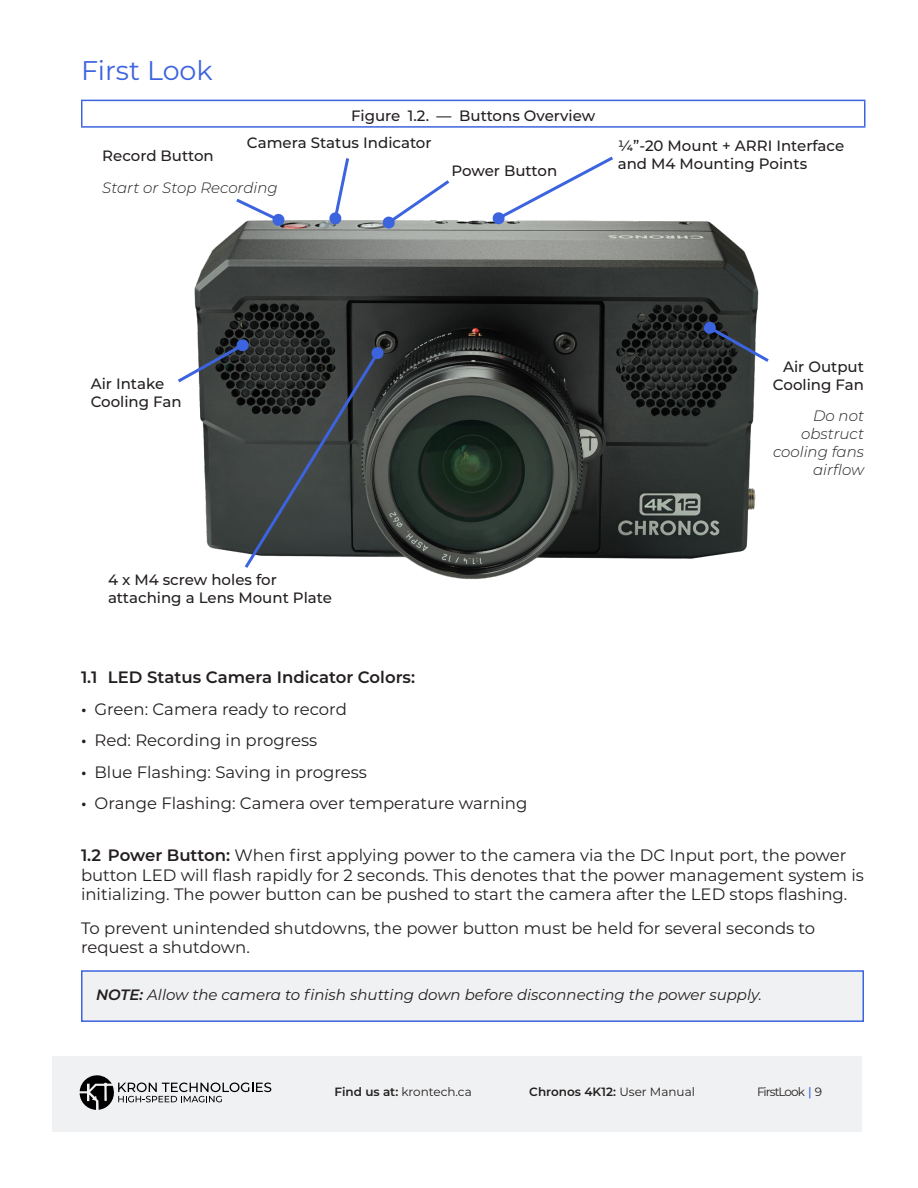
<style>
.page{position:relative;width:918px;height:1188px;background:#fff}
.page>*{position:absolute;margin:0;border:0;box-sizing:border-box;transform-origin:0 0}
.Subheadings{font:27px "Montserrat";color:#3c64df}
.Body_Text{font:16.5px/19.8px "Montserrat";color:#231f20}
.Body_Text-2{font:600 16.5px "Montserrat";color:#231f20}
.t1{font:500 15px/18px "Montserrat";color:#231f20}
.Note{font:italic 15px "Montserrat";color:#231f20}
.t2{font:italic 300 15px/18px "Montserrat";color:#231f20}
.t3{font:600 12px "Montserrat";color:#231f20}
.t4{font:12px "Montserrat";letter-spacing:-.02em;color:#231f20}
.t5{font:12px "Montserrat";letter-spacing:-.075em;color:#231f20}
.s1{font-weight:500;font-style:normal}
.s2{font-weight:600}
.s3{font-weight:400}
.s4{font-weight:500;color:#3c64df}
</style>
<div class="page">
<div style="left:52px;top:1056px;width:810px;height:76px;background:#f0f1f2"></div>
<svg style="left:80px;top:1075px;width:191px;height:35px"></svg>
<hr style="left:81px;top:100px;width:785px;height:1px;background:#3c64df">
<svg style="left:81px;top:101px;width:1px;height:25px"></svg>
<hr style="left:864px;top:101px;width:2px;height:25px;background:#3c64df">
<hr style="left:81px;top:126px;width:785px;height:2px;background:#3c64df">
<img style="left:194px;top:220px;width:565px;height:360px">
<svg style="left:233px;top:198px;width:52px;height:29px"></svg>
<svg style="left:382px;top:180px;width:71px;height:49px"></svg>
<svg style="left:329px;top:158px;width:22px;height:67px"></svg>
<svg style="left:706px;top:324px;width:63px;height:41px"></svg>
<div style="left:704px;top:322px;width:12px;height:12px;background:#3c64df;border-radius:50%"></div>
<svg style="left:178px;top:338px;width:204px;height:233px"></svg>
<div style="left:371px;top:347px;width:13px;height:12px;background:#3c64df;border-radius:50%"></div>
<svg style="left:492px;top:156px;width:124px;height:69px"></svg>
<div style="left:82px;top:971px;width:781px;height:50px;background:#f0f1f2"></div>
<div style="left:81px;top:970px;width:783px;height:52px;border:2px solid #3c64df"></div>
<p class="Subheadings" style="left:81px;top:52px;width:133px">First Look</p>
<p class="t1" style="left:351px;top:106px;width:246px">Figure 1.2. — Buttons Overview</p>
<p class="t1" style="left:247px;top:133px;width:186px">Camera Status Indicator</p>
<p class="t2" style="left:102px;top:140px;width:177px;line-height:31.5px"><span class="s1">Record Button<br></span>Start or Stop Recording</p>
<p class="t1" style="left:452px;top:161px;width:107px">Power Button</p>
<p class="t1" style="left:618px;top:136px;width:228px">¼”-20 Mount + ARRI Interface and M4 Mounting Points</p>
<p class="t1" style="left:91px;top:374px;width:93px">Air Intake<br>Cooling Fan</p>
<p class="t1" style="left:108px;top:570px;width:226px">4 x M4 screw holes for attaching a Lens Mount Plate</p>
<p class="t1" style="left:773px;top:357px;width:93px;text-align:right">Air Output<br>Cooling Fan</p>
<p class="t2" style="left:773px;top:407px;width:92px;text-align:right">Do not obstruct cooling fans airflow</p>
<p class="Body_Text-2" style="left:81px;top:666px;width:336px">1.1 LED Status Camera Indicator Colors:</p>
<p class="Body_Text" style="left:81px;top:699px;width:267px"><span class="s2">•</span> Green: Camera ready to record</p>
<p class="Body_Text" style="left:81px;top:730px;width:238px"><span class="s2">•</span> Red: Recording in progress</p>
<p class="Body_Text" style="left:81px;top:762px;width:288px"><span class="s2">•</span> Blue Flashing: Saving in progress</p>
<p class="Body_Text" style="left:81px;top:793px;width:448px"><span class="s2">•</span> Orange Flashing: Camera over temperature warning</p>
<p class="Body_Text" style="left:81px;top:844px;width:784px"><span class="s2">1.2 Power Button:</span> When first applying power to the camera via the DC Input port, the power button LED will flash rapidly for 2 seconds. This denotes that the power management system is initializing. The power button can be pushed to start the camera after the LED stops flashing.</p>
<p class="Body_Text" style="left:81px;top:917px;width:736px">To prevent unintended shutdowns, the power button must be held for several seconds to request a shutdown.</p>
<p class="Note" style="left:96px;top:984px;width:667px"><span class="s2">NOTE:</span> Allow the camera to finish shutting down before disconnecting the power supply.</p>
<p class="t4" style="left:335px;top:1083px;width:139px"><span class="s2">Find us at:</span> krontech.ca</p>
<p class="t3" style="left:529px;top:1083px;width:167px">Chronos 4K12: <span class="s3">User Manual</span></p>
<p class="t5" style="left:757px;top:1083px;width:67px">First Look <span class="s4">|</span> 9</p>
</div>
